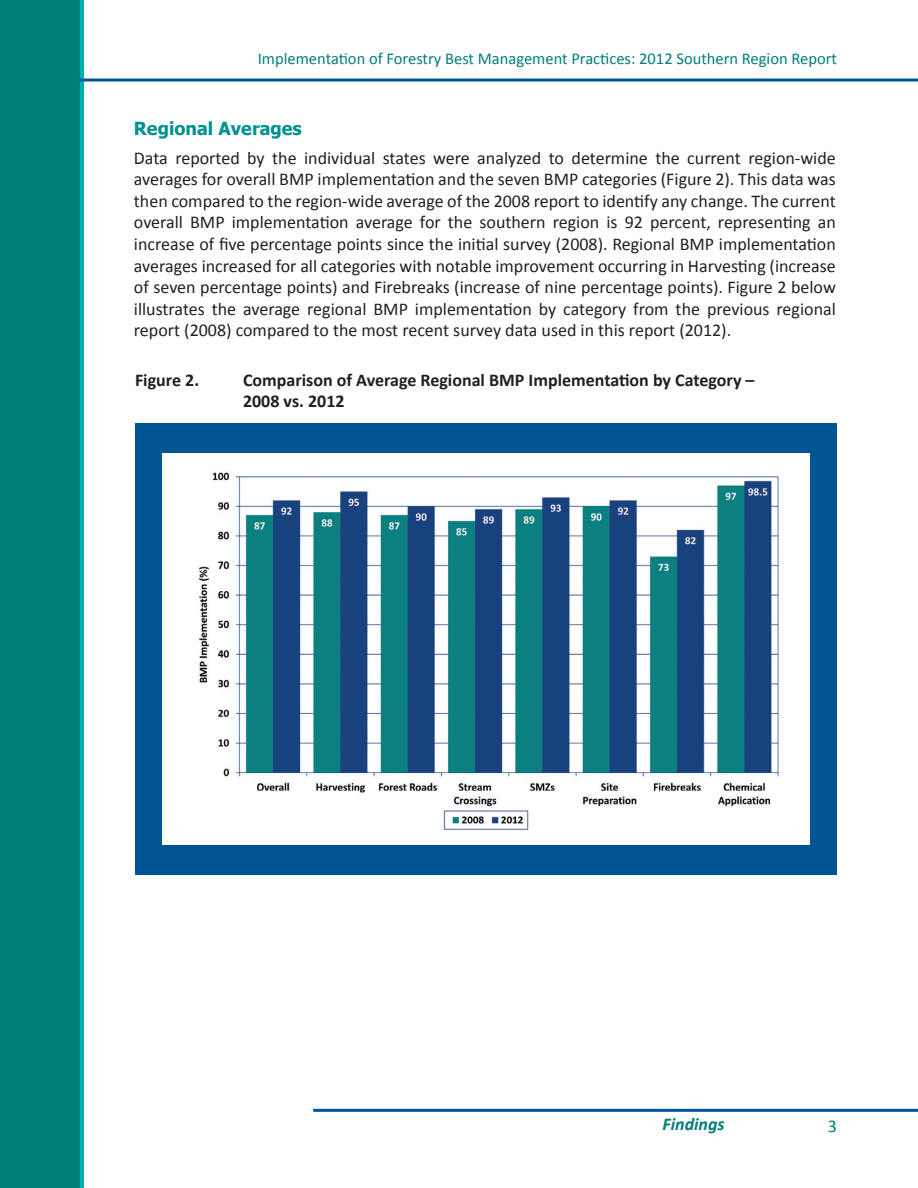
<style>
.page{position:relative;width:918px;height:1188px;background:#fff}
.page>*{position:absolute;margin:0;border:0;box-sizing:border-box;transform-origin:0 0}
.t1{font:18px/21.6px "Calibri";color:#231f20;text-align:justify}
.t2{font:700 18px/21.6px "Calibri";color:#231f20}
.t3{font:700 18px "Tahoma";color:#009290}
.t4{font:italic 700 18px "Calibri";color:#007e7a}
.t5{font:18px "Calibri";color:#007e7a}
.t6{font:16.5px "Calibri";color:#007e7a}
</style>
<div class="page">
<div style="left:0;top:0;width:84px;height:1188px;background:#00b1b0"></div>
<hr style="left:0;top:79px;width:918px;height:3px;background:#005595">
<hr style="left:313px;top:1109px;width:605px;height:3px;background:#005595">
<div style="left:0;top:0;width:80px;height:1188px;background:#007e7a"></div>
<div style="left:135px;top:423px;width:702px;height:452px;background:#005595"></div>
<img style="left:162px;top:454px;width:648px;height:390px">
<p class="t6" style="left:258px;top:49px;width:581px">Implementation of Forestry Best Management Practices: 2012 Southern Region Report</p>
<p class="t3" style="left:134px;top:116px;width:169px">Regional Averages</p>
<p class="t1" style="left:134px;top:146px;width:704px">Data reported by the individual states were analyzed to determine the current region-wide averages for overall BMP implementation and the seven BMP categories (Figure 2). This data was then compared to the region-wide average of the 2008 report to identify any change. The current overall BMP implementation average for the southern region is 92 percent, representing an increase of five percentage points since the initial survey (2008). Regional BMP implementation averages increased for all categories with notable improvement occurring in Harvesting (increase of seven percentage points) and Firebreaks (increase of nine percentage points). Figure 2 below illustrates the average regional BMP implementation by category from the previous regional report (2008) compared to the most recent survey data used in this report (2012).</p>
<p class="t2" style="left:135px;top:368px;width:66px">Figure 2.</p>
<p class="t2" style="left:243px;top:368px;width:513px">Comparison of Average Regional BMP Implementation by Category –<br>2008 vs. 2012</p>
<p class="t4" style="left:662px;top:1113px;width:64px">Findings</p>
<p class="t5" style="left:828px;top:1115px;width:11px">3</p>
</div>
